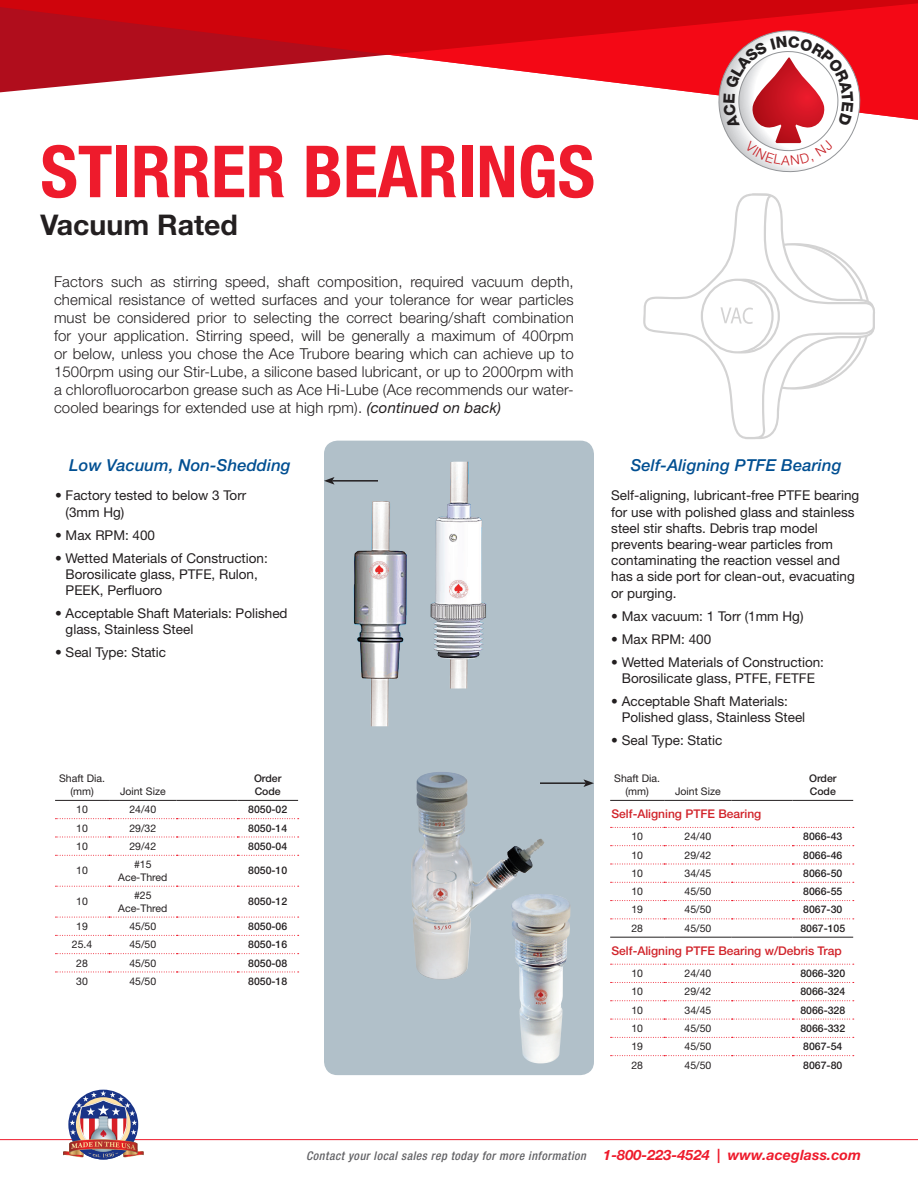
<style>
.page{position:relative;width:918px;height:1188px;background:#fff}
.page>*{position:absolute;margin:0;border:0;box-sizing:border-box;transform-origin:0 0}
.t1{font:700 condensed 72px "Helvetica Neue LT Std";color:#ee1b2c}
.t2{font:700 28.5px "Helvetica Neue LT Std";color:#231f20}
.t3{font:italic 500 16.5px "Helvetica Neue LT Std";letter-spacing:.01em;color:#004f92}
.t4{font:300 15px/18px "Helvetica Neue LT Std";letter-spacing:.01em;color:#231f20;text-align:justify}
.t5{font:13.5px/16.2px "Helvetica Neue LT Std";color:#231f20}
.t6{font:italic 500 condensed 12px "Helvetica Neue LT Std";letter-spacing:.04em;color:#636366}
.t7{font:500 12px "Helvetica Neue LT Std";color:#d1232a}
.t8{font:10.5px/12.6px "Helvetica Neue LT Std";color:#231f20;text-align:center}
.t9{font:500 10.5px/12.6px "Helvetica Neue LT Std";color:#231f20}
.s1{font-weight:400;font-style:italic}
.s2{font-weight:700;font-stretch:normal;font-size:14.25px;color:#ee1b2c}
</style>
<div class="page">
<div style="left:324px;top:441px;width:270px;height:634px;background:#b1c0c9;border-radius:14px"></div>
<svg style="left:643px;top:290px;width:58px;height:51px"></svg>
<svg style="left:701px;top:193px;width:174px;height:246px"></svg>
<svg style="left:55px;top:818px;width:244px;height:1px"></svg>
<svg style="left:55px;top:837px;width:244px;height:1px"></svg>
<svg style="left:55px;top:855px;width:244px;height:1px"></svg>
<svg style="left:55px;top:886px;width:244px;height:1px"></svg>
<svg style="left:55px;top:917px;width:244px;height:1px"></svg>
<svg style="left:55px;top:935px;width:244px;height:1px"></svg>
<svg style="left:55px;top:953px;width:244px;height:1px"></svg>
<svg style="left:55px;top:972px;width:244px;height:1px"></svg>
<hr style="left:55px;top:800px;width:54px;height:1px;background:#231f20">
<hr style="left:109px;top:800px;width:68px;height:1px;background:#231f20">
<hr style="left:177px;top:800px;width:60px;height:1px;background:#231f20">
<hr style="left:237px;top:800px;width:61px;height:1px;background:#231f20">
<img style="left:431px;top:462px;width:55px;height:226px">
<svg style="left:611px;top:827px;width:243px;height:1px"></svg>
<svg style="left:611px;top:845px;width:243px;height:1px"></svg>
<svg style="left:611px;top:864px;width:243px;height:1px"></svg>
<svg style="left:611px;top:882px;width:243px;height:1px"></svg>
<svg style="left:611px;top:900px;width:243px;height:1px"></svg>
<svg style="left:611px;top:919px;width:243px;height:1px"></svg>
<svg style="left:611px;top:964px;width:243px;height:1px"></svg>
<svg style="left:611px;top:982px;width:243px;height:1px"></svg>
<svg style="left:611px;top:1000px;width:243px;height:1px"></svg>
<svg style="left:611px;top:1019px;width:243px;height:1px"></svg>
<svg style="left:611px;top:1037px;width:243px;height:1px"></svg>
<svg style="left:611px;top:1055px;width:243px;height:1px"></svg>
<hr style="left:610px;top:800px;width:54px;height:1px;background:#231f20">
<hr style="left:664px;top:800px;width:68px;height:1px;background:#231f20">
<hr style="left:732px;top:800px;width:60px;height:1px;background:#231f20">
<hr style="left:792px;top:800px;width:61px;height:1px;background:#231f20">
<hr style="left:610px;top:937px;width:54px;height:1px;background:#231f20">
<hr style="left:664px;top:937px;width:68px;height:1px;background:#231f20">
<hr style="left:732px;top:937px;width:60px;height:1px;background:#231f20">
<hr style="left:792px;top:937px;width:61px;height:1px;background:#231f20">
<img style="left:411px;top:772px;width:134px;height:207px">
<img style="left:511px;top:894px;width:59px;height:170px">
<img style="left:353px;top:501px;width:54px;height:225px">
<hr style="left:540px;top:782px;width:46px;height:2px;background:#231f20">
<svg style="left:583px;top:779px;width:11px;height:8px"></svg>
<hr style="left:332px;top:480px;width:46px;height:2px;background:#231f20">
<svg style="left:324px;top:477px;width:11px;height:8px"></svg>
<svg style="left:0;top:0;width:918px;height:120px"></svg>
<hr style="left:0;top:1139px;width:918px;height:1px;background:#ee1b2c">
<img style="left:63px;top:1090px;width:81px;height:70px">
<svg style="left:716px;top:28px;width:146px;height:145px"></svg>
<p class="t1" style="left:40px;top:128px;width:556px">STIRRER BEARINGS</p>
<p class="t2" style="left:40px;top:208px;width:199px">Vacuum Rated</p>
<p class="t4" style="left:54px;top:273px;width:521px">Factors such as stirring speed, shaft composition, required vacuum depth, chemical resistance of wetted surfaces and your tolerance for wear particles must be considered prior to selecting the correct bearing/shaft combination for your application. Stirring speed, will be generally a maximum of 400rpm or below, unless you chose the Ace Trubore bearing which can achieve up to 1500rpm using our Stir-Lube, a silicone based lubricant, or up to 2000rpm with a chlorofluorocarbon grease such as Ace Hi-Lube (Ace recommends our water&shy;cooled bearings for extended use at high rpm). <span class="s1">(continued on back)</span></p>
<p class="t3" style="left:69px;top:455px;width:223px">Low Vacuum, Non-Shedding</p>
<p class="t5" style="left:66px;top:487px;width:182px;text-indent:-11px">• Factory tested to below 3 Torr (3mm Hg)</p>
<p class="t5" style="left:55px;top:527px;width:102px">• Max RPM: 400</p>
<p class="t5" style="left:66px;top:549px;width:204px;text-indent:-11px">• Wetted Materials of Construction:<br>Borosilicate glass, PTFE, Rulon,<br>PEEK, Perfluoro</p>
<p class="t5" style="left:66px;top:605px;width:224px;text-indent:-11px">• Acceptable Shaft Materials: Polished glass, Stainless Steel</p>
<p class="t5" style="left:55px;top:644px;width:113px">• Seal Type: Static</p>
<p class="t8" style="left:59px;top:772px;width:47px">Shaft Dia. (mm)</p>
<p class="t8" style="left:120px;top:785px;width:47px">Joint Size</p>
<p class="t9" style="left:254px;top:772px;width:29px">Order<br>Code</p>
<p class="t8" style="left:76px;top:803px;width:13px">10</p>
<p class="t8" style="left:129px;top:803px;width:28px">24/40</p>
<p class="t9" style="left:248px;top:803px;width:41px">8050-02</p>
<p class="t8" style="left:76px;top:821px;width:13px">10</p>
<p class="t8" style="left:129px;top:821px;width:28px">29/32</p>
<p class="t9" style="left:248px;top:821px;width:41px">8050-14</p>
<p class="t8" style="left:76px;top:840px;width:13px">10</p>
<p class="t8" style="left:129px;top:840px;width:28px">29/42</p>
<p class="t9" style="left:248px;top:840px;width:41px">8050-04</p>
<p class="t8" style="left:76px;top:864px;width:13px">10</p>
<p class="t8" style="left:118px;top:858px;width:51px">#15<br>Ace-Thred</p>
<p class="t9" style="left:248px;top:864px;width:41px">8050-10</p>
<p class="t8" style="left:76px;top:895px;width:13px">10</p>
<p class="t8" style="left:118px;top:889px;width:51px">#25<br>Ace-Thred</p>
<p class="t9" style="left:248px;top:895px;width:41px">8050-12</p>
<p class="t8" style="left:76px;top:920px;width:13px">19</p>
<p class="t8" style="left:129px;top:920px;width:28px">45/50</p>
<p class="t9" style="left:248px;top:920px;width:41px">8050-06</p>
<p class="t8" style="left:72px;top:938px;width:22px">25.4</p>
<p class="t8" style="left:129px;top:938px;width:28px">45/50</p>
<p class="t9" style="left:248px;top:938px;width:41px">8050-16</p>
<p class="t8" style="left:76px;top:956px;width:13px">28</p>
<p class="t8" style="left:129px;top:956px;width:28px">45/50</p>
<p class="t9" style="left:248px;top:956px;width:41px">8050-08</p>
<p class="t8" style="left:76px;top:975px;width:13px">30</p>
<p class="t8" style="left:129px;top:975px;width:28px">45/50</p>
<p class="t9" style="left:248px;top:975px;width:41px">8050-18</p>
<p class="t3" style="left:631px;top:455px;width:212px">Self-Aligning PTFE Bearing</p>
<p class="t5" style="left:611px;top:487px;width:250px">Self-aligning, lubricant-free PTFE bearing for use with polished glass and stainless steel stir shafts. Debris trap model prevents bearing-wear particles from contaminating the reaction vessel and has a side port for clean-out, evacuating or purging.</p>
<p class="t5" style="left:611px;top:608px;width:194px">• Max vacuum: 1 Torr (1mm Hg)</p>
<p class="t5" style="left:611px;top:630px;width:102px">• Max RPM: 400</p>
<p class="t5" style="left:611px;top:653px;width:214px;text-align:center">• Wetted Materials of Construction:<br>Borosilicate glass, PTFE, FETFE</p>
<p class="t5" style="left:622px;top:693px;width:185px;text-indent:-11px">• Acceptable Shaft Materials:<br>Polished glass, Stainless Steel</p>
<p class="t5" style="left:611px;top:732px;width:113px">• Seal Type: Static</p>
<p class="t8" style="left:614px;top:772px;width:47px">Shaft Dia. (mm)</p>
<p class="t8" style="left:675px;top:785px;width:47px">Joint Size</p>
<p class="t9" style="left:809px;top:772px;width:29px">Order<br>Code</p>
<p class="t7" style="left:612px;top:807px;width:151px">Self-Aligning PTFE Bearing</p>
<p class="t8" style="left:631px;top:830px;width:13px">10</p>
<p class="t8" style="left:685px;top:830px;width:28px">24/40</p>
<p class="t9" style="left:803px;top:830px;width:41px">8066-43</p>
<p class="t8" style="left:631px;top:848px;width:13px">10</p>
<p class="t8" style="left:685px;top:848px;width:28px">29/42</p>
<p class="t9" style="left:803px;top:848px;width:41px">8066-46</p>
<p class="t8" style="left:631px;top:867px;width:13px">10</p>
<p class="t8" style="left:685px;top:867px;width:28px">34/45</p>
<p class="t9" style="left:803px;top:867px;width:41px">8066-50</p>
<p class="t8" style="left:631px;top:885px;width:13px">10</p>
<p class="t8" style="left:685px;top:885px;width:28px">45/50</p>
<p class="t9" style="left:803px;top:885px;width:41px">8066-55</p>
<p class="t8" style="left:631px;top:903px;width:13px">19</p>
<p class="t8" style="left:685px;top:903px;width:28px">45/50</p>
<p class="t9" style="left:803px;top:903px;width:41px">8067-30</p>
<p class="t8" style="left:631px;top:922px;width:13px">28</p>
<p class="t8" style="left:685px;top:922px;width:28px">45/50</p>
<p class="t9" style="left:800px;top:922px;width:46px">8067-105</p>
<p class="t7" style="left:612px;top:944px;width:232px">Self-Aligning PTFE Bearing w/Debris Trap</p>
<p class="t8" style="left:631px;top:967px;width:13px">10</p>
<p class="t8" style="left:685px;top:967px;width:28px">24/40</p>
<p class="t9" style="left:800px;top:967px;width:46px">8066-320</p>
<p class="t8" style="left:631px;top:985px;width:13px">10</p>
<p class="t8" style="left:685px;top:985px;width:28px">29/42</p>
<p class="t9" style="left:800px;top:985px;width:46px">8066-324</p>
<p class="t8" style="left:631px;top:1003px;width:13px">10</p>
<p class="t8" style="left:685px;top:1003px;width:28px">34/45</p>
<p class="t9" style="left:800px;top:1004px;width:46px">8066-328</p>
<p class="t8" style="left:631px;top:1022px;width:13px">10</p>
<p class="t8" style="left:685px;top:1022px;width:28px">45/50</p>
<p class="t9" style="left:800px;top:1022px;width:46px">8066-332</p>
<p class="t8" style="left:631px;top:1040px;width:13px">19</p>
<p class="t8" style="left:685px;top:1040px;width:28px">45/50</p>
<p class="t9" style="left:803px;top:1040px;width:41px">8067-54</p>
<p class="t8" style="left:631px;top:1058px;width:13px">28</p>
<p class="t8" style="left:685px;top:1058px;width:28px">45/50</p>
<p class="t9" style="left:803px;top:1058px;width:41px">8067-80</p>
<p class="t6" style="left:306px;top:1148px;width:556px">Contact your local sales rep today for more information <span class="s2">1-800-223-4524 | www.aceglass.com</span></p>
</div>
